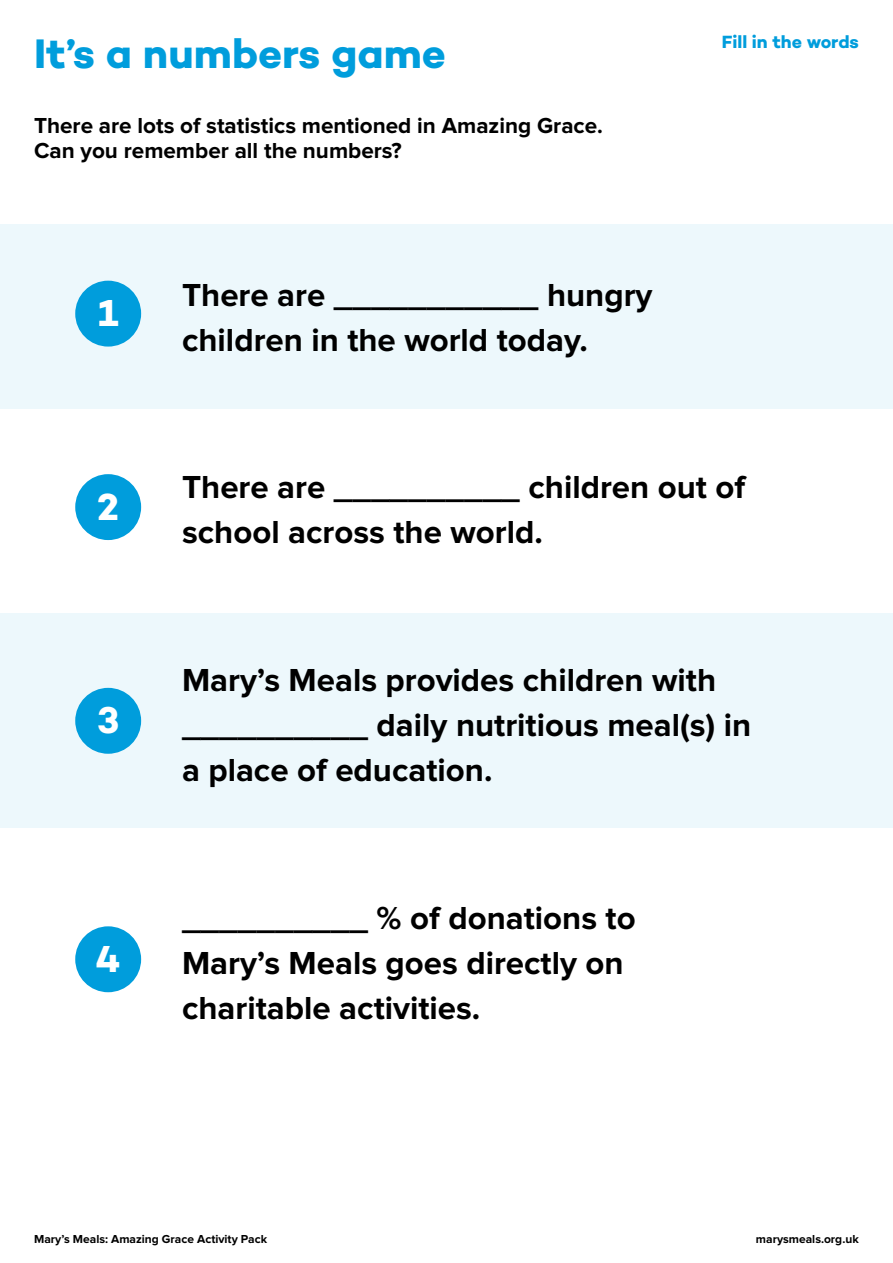
<style>
.page{position:relative;width:893px;height:1263px;background:#fff}
.page>*{position:absolute;margin:0;border:0;box-sizing:border-box;transform-origin:0 0}
.t1{font:700 42px "Campton";color:#009ddc}
.t2{font:700 38.25px "Campton";color:#fff}
.t3{font:700 33px/45px "Proxima Nova";color:#000}
.t4{font:700 22.5px/25.5px "Proxima Nova";color:#000}
.t5{font:700 18px "Campton";color:#009ddc}
.t6{font:700 12px "Proxima Nova";color:#000}
</style>
<div class="page">
<div style="left:0;top:224px;width:893px;height:185px;background:#edf8fc"></div>
<div style="left:0;top:613px;width:893px;height:215px;background:#edf8fc"></div>
<div style="left:75px;top:281px;width:66px;height:66px;background:#009ddc;border-radius:50%"></div>
<div style="left:75px;top:474px;width:66px;height:66px;background:#009ddc;border-radius:50%"></div>
<div style="left:75px;top:688px;width:66px;height:66px;background:#009ddc;border-radius:50%"></div>
<div style="left:75px;top:926px;width:66px;height:66px;background:#009ddc;border-radius:50%"></div>
<p class="t1" style="left:34px;top:26px;width:413px">It’s a numbers game</p>
<p class="t5" style="left:722px;top:31px;width:139px">Fill in the words</p>
<p class="t4" style="left:34px;top:113px;width:570px">There are lots of statistics mentioned in Amazing Grace.<br>Can you remember all the numbers?</p>
<p class="t2" style="left:98px;top:289px;width:22px">1</p>
<p class="t2" style="left:97px;top:482px;width:23px">2</p>
<p class="t2" style="left:97px;top:696px;width:24px">3</p>
<p class="t2" style="left:96px;top:934px;width:27px">4</p>
<p class="t3" style="left:182px;top:274px;width:472px">There are ___________ hungry children in the world today.</p>
<p class="t3" style="left:182px;top:466px;width:565px">There are __________ children out of school across the world.</p>
<p class="t3" style="left:182px;top:659px;width:571px">Mary’s Meals provides children with __________ daily nutritious meal(s) in a place of education.</p>
<p class="t3" style="left:182px;top:897px;width:455px">__________ % of donations to<br>Mary’s Meals goes directly on charitable activities.</p>
<p class="t6" style="left:34px;top:1233px;width:234px">Mary’s Meals: Amazing Grace Activity Pack</p>
<p class="t6" style="left:756px;top:1233px;width:104px">marysmeals.org.uk</p>
</div>
